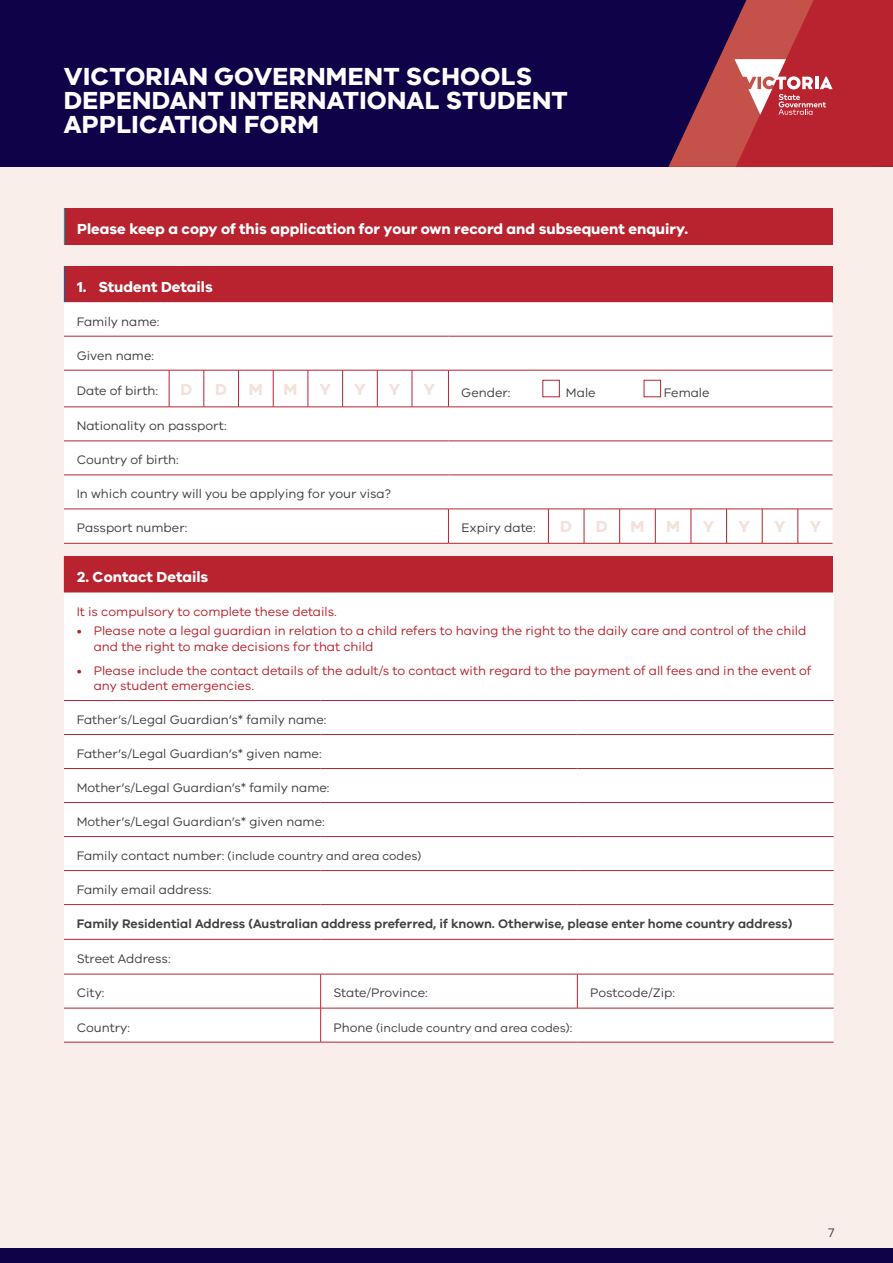
<style>
.page{position:relative;width:893px;height:1263px;background:#f9eeea}
.page>*{position:absolute;margin:0;border:0;box-sizing:border-box;transform-origin:0 0}
.Form_Instructions_He{font:700 25.5px/24px "VIC";letter-spacing:.01em;color:#fff}
.Form_Instructions_Su{font:700 16.5px "VIC";color:#f4e1db}
.B_Head{font:700 15px "VIC";color:#fff}
.Body{font:12.75px "VIC";color:#414042}
.Body-2{font:12.75px/15.3px "VIC";color:#b8232f}
.Body-3{font:600 12.75px "VIC";color:#414042}
.Body-4{font:12px "VIC";color:#414042}
.s1{font-size:12.75px}
</style>
<div class="page">
<div style="left:64px;top:208px;width:769px;height:37px;background:#b8232f"></div>
<hr style="left:64px;top:208px;width:1px;height:37px;background:#00a9b7">
<div style="left:64px;top:266px;width:769px;height:36px;background:#b8232f"></div>
<hr style="left:64px;top:266px;width:1px;height:36px;background:#0068ac">
<div style="left:64px;top:302px;width:768px;height:241px;background:#fff"></div>
<hr style="left:64px;top:336px;width:384px;height:1px;background:#b8232f">
<hr style="left:448px;top:336px;width:384px;height:1px;background:#b8232f">
<hr style="left:64px;top:370px;width:384px;height:1px;background:#b8232f">
<hr style="left:448px;top:370px;width:384px;height:1px;background:#b8232f">
<hr style="left:64px;top:441px;width:384px;height:1px;background:#b8232f">
<hr style="left:448px;top:441px;width:384px;height:1px;background:#b8232f">
<hr style="left:64px;top:475px;width:384px;height:1px;background:#b8232f">
<hr style="left:448px;top:475px;width:384px;height:1px;background:#b8232f">
<hr style="left:64px;top:509px;width:384px;height:1px;background:#b8232f">
<hr style="left:448px;top:509px;width:384px;height:1px;background:#b8232f">
<hr style="left:64px;top:543px;width:384px;height:1px;background:#b8232f">
<hr style="left:448px;top:543px;width:384px;height:1px;background:#b8232f">
<hr style="left:64px;top:407px;width:384px;height:1px;background:#b8232f">
<hr style="left:448px;top:407px;width:384px;height:1px;background:#b8232f">
<hr style="left:448px;top:370px;width:1px;height:37px;background:#b8232f">
<hr style="left:448px;top:509px;width:1px;height:34px;background:#b8232f">
<hr style="left:169px;top:370px;width:1px;height:36px;background:#b8232f">
<hr style="left:204px;top:370px;width:1px;height:36px;background:#b8232f">
<hr style="left:238px;top:370px;width:1px;height:36px;background:#b8232f">
<hr style="left:273px;top:370px;width:1px;height:36px;background:#b8232f">
<hr style="left:308px;top:370px;width:1px;height:36px;background:#b8232f">
<hr style="left:342px;top:370px;width:1px;height:36px;background:#b8232f">
<hr style="left:377px;top:370px;width:1px;height:36px;background:#b8232f">
<hr style="left:412px;top:370px;width:1px;height:36px;background:#b8232f">
<div style="left:543px;top:380px;width:17px;height:17px;border:1px solid #b8232f"></div>
<div style="left:644px;top:380px;width:17px;height:17px;border:1px solid #b8232f"></div>
<hr style="left:548px;top:509px;width:1px;height:34px;background:#b8232f">
<hr style="left:584px;top:509px;width:1px;height:34px;background:#b8232f">
<hr style="left:619px;top:509px;width:1px;height:34px;background:#b8232f">
<hr style="left:655px;top:509px;width:1px;height:34px;background:#b8232f">
<hr style="left:691px;top:509px;width:1px;height:34px;background:#b8232f">
<hr style="left:726px;top:509px;width:1px;height:34px;background:#b8232f">
<hr style="left:762px;top:509px;width:1px;height:34px;background:#b8232f">
<hr style="left:798px;top:509px;width:1px;height:34px;background:#b8232f">
<div style="left:64px;top:556px;width:769px;height:36px;background:#b8232f"></div>
<div style="left:64px;top:592px;width:770px;height:450px;background:#fff"></div>
<hr style="left:64px;top:700px;width:257px;height:1px;background:#b8232f">
<hr style="left:321px;top:700px;width:256px;height:1px;background:#b8232f">
<hr style="left:577px;top:700px;width:257px;height:1px;background:#b8232f">
<hr style="left:64px;top:734px;width:257px;height:1px;background:#b8232f">
<hr style="left:321px;top:734px;width:256px;height:1px;background:#b8232f">
<hr style="left:577px;top:734px;width:257px;height:1px;background:#b8232f">
<hr style="left:64px;top:768px;width:257px;height:1px;background:#b8232f">
<hr style="left:321px;top:768px;width:256px;height:1px;background:#b8232f">
<hr style="left:577px;top:768px;width:257px;height:1px;background:#b8232f">
<hr style="left:64px;top:802px;width:257px;height:1px;background:#b8232f">
<hr style="left:321px;top:802px;width:256px;height:1px;background:#b8232f">
<hr style="left:577px;top:802px;width:257px;height:1px;background:#b8232f">
<hr style="left:64px;top:836px;width:257px;height:1px;background:#b8232f">
<hr style="left:321px;top:836px;width:256px;height:1px;background:#b8232f">
<hr style="left:577px;top:836px;width:257px;height:1px;background:#b8232f">
<hr style="left:64px;top:870px;width:257px;height:1px;background:#b8232f">
<hr style="left:321px;top:870px;width:256px;height:1px;background:#b8232f">
<hr style="left:577px;top:870px;width:257px;height:1px;background:#b8232f">
<hr style="left:64px;top:904px;width:257px;height:1px;background:#b8232f">
<hr style="left:321px;top:904px;width:256px;height:1px;background:#b8232f">
<hr style="left:577px;top:904px;width:257px;height:1px;background:#b8232f">
<hr style="left:64px;top:939px;width:257px;height:1px;background:#b8232f">
<hr style="left:321px;top:939px;width:256px;height:1px;background:#b8232f">
<hr style="left:577px;top:939px;width:257px;height:1px;background:#b8232f">
<hr style="left:64px;top:974px;width:257px;height:1px;background:#b8232f">
<hr style="left:320px;top:974px;width:1px;height:34px;background:#b8232f">
<hr style="left:321px;top:974px;width:256px;height:1px;background:#b8232f">
<hr style="left:577px;top:974px;width:1px;height:34px;background:#b8232f">
<hr style="left:577px;top:974px;width:257px;height:1px;background:#b8232f">
<hr style="left:64px;top:1008px;width:257px;height:1px;background:#b8232f">
<hr style="left:64px;top:1042px;width:257px;height:1px;background:#b8232f">
<hr style="left:320px;top:1008px;width:1px;height:34px;background:#b8232f">
<hr style="left:321px;top:1008px;width:256px;height:1px;background:#b8232f">
<hr style="left:321px;top:1042px;width:256px;height:1px;background:#b8232f">
<hr style="left:577px;top:1042px;width:257px;height:1px;background:#b8232f">
<hr style="left:577px;top:1008px;width:257px;height:1px;background:#b8232f">
<div style="left:0;top:0;width:893px;height:167px;background:#100249"></div>
<svg style="left:668px;top:0;width:225px;height:167px"></svg>
<div style="left:0;top:1248px;width:893px;height:15px;background:#100249"></div>
<p class="Form_Instructions_He" style="left:64px;top:64px;width:505px">VICTORIAN GOVERNMENT SCHOOLS<br>DEPENDANT INTERNATIONAL STUDENT<br>APPLICATION FORM</p>
<p class="B_Head" style="left:77px;top:220px;width:612px">Please keep a copy of this application for your own record and subsequent enquiry.</p>
<p class="B_Head" style="left:77px;top:277px;width:137px">1. Student Details</p>
<p class="Body" style="left:77px;top:314px;width:84px">Family name:</p>
<p class="Body" style="left:77px;top:348px;width:79px">Given name:</p>
<p class="Body" style="left:77px;top:383px;width:83px">Date of birth:</p>
<p class="Form_Instructions_Su" style="left:180px;top:379px;width:13px">D</p>
<p class="Form_Instructions_Su" style="left:215px;top:379px;width:13px">D</p>
<p class="Form_Instructions_Su" style="left:249px;top:379px;width:15px">M</p>
<p class="Form_Instructions_Su" style="left:284px;top:379px;width:15px">M</p>
<p class="Form_Instructions_Su" style="left:319px;top:379px;width:13px">Y</p>
<p class="Form_Instructions_Su" style="left:354px;top:379px;width:13px">Y</p>
<p class="Form_Instructions_Su" style="left:389px;top:379px;width:13px">Y</p>
<p class="Form_Instructions_Su" style="left:424px;top:379px;width:13px">Y</p>
<p class="Body" style="left:461px;top:385px;width:51px">Gender:</p>
<p class="Body" style="left:566px;top:385px;width:31px">Male</p>
<p class="Body" style="left:664px;top:385px;width:47px">Female</p>
<p class="Body" style="left:77px;top:418px;width:152px">Nationality on passport:</p>
<p class="Body" style="left:77px;top:452px;width:103px">Country of birth:</p>
<p class="Body" style="left:77px;top:486px;width:316px">In which country will you be applying for your visa?</p>
<p class="Body" style="left:77px;top:520px;width:112px">Passport number:</p>
<p class="Body" style="left:461px;top:520px;width:76px">Expiry date:</p>
<p class="Form_Instructions_Su" style="left:560px;top:516px;width:13px">D</p>
<p class="Form_Instructions_Su" style="left:596px;top:516px;width:13px">D</p>
<p class="Form_Instructions_Su" style="left:630px;top:516px;width:15px">M</p>
<p class="Form_Instructions_Su" style="left:666px;top:516px;width:15px">M</p>
<p class="Form_Instructions_Su" style="left:703px;top:516px;width:13px">Y</p>
<p class="Form_Instructions_Su" style="left:739px;top:516px;width:13px">Y</p>
<p class="Form_Instructions_Su" style="left:774px;top:516px;width:13px">Y</p>
<p class="Form_Instructions_Su" style="left:810px;top:516px;width:13px">Y</p>
<p class="B_Head" style="left:77px;top:567px;width:133px">2. Contact Details</p>
<p class="Body-2" style="left:77px;top:603px;width:262px">It is compulsory to complete these details.</p>
<p class="Body-2" style="left:94px;top:623px;width:714px;text-indent:-17px">• Please note a legal guardian in relation to a child refers to having the right to the daily care and control of the child and the right to make decisions for that child</p>
<p class="Body-2" style="left:94px;top:662px;width:719px;text-indent:-17px">• Please include the contact details of the adult/s to contact with regard to the payment of all fees and in the event of any student emergencies.</p>
<p class="Body" style="left:77px;top:712px;width:251px">Father’s/Legal Guardian’s* family name:</p>
<p class="Body" style="left:77px;top:746px;width:246px">Father’s/Legal Guardian’s* given name:</p>
<p class="Body" style="left:77px;top:780px;width:254px">Mother’s/Legal Guardian’s* family name:</p>
<p class="Body" style="left:77px;top:814px;width:249px">Mother’s/Legal Guardian’s* given name:</p>
<p class="Body-4" style="left:77px;top:849px;width:346px"><span class="s1">Family contact number:</span> (include country and area codes)</p>
<p class="Body" style="left:77px;top:882px;width:136px">Family email address:</p>
<p class="Body-3" style="left:77px;top:916px;width:717px">Family Residential Address (Australian address preferred, if known. Otherwise, please enter home country address)</p>
<p class="Body" style="left:77px;top:951px;width:95px">Street Address:</p>
<p class="Body" style="left:77px;top:985px;width:29px">City:</p>
<p class="Body" style="left:333px;top:985px;width:96px">State/Province:</p>
<p class="Body" style="left:590px;top:985px;width:86px">Postcode/Zip:</p>
<p class="Body" style="left:77px;top:1019px;width:55px">Country:</p>
<p class="Body-4" style="left:333px;top:1020px;width:240px"><span class="s1">Phone</span> (include country and area codes)<span class="s1">:</span></p>
<p class="Body" style="left:828px;top:1225px;width:8px">7</p>
</div>
